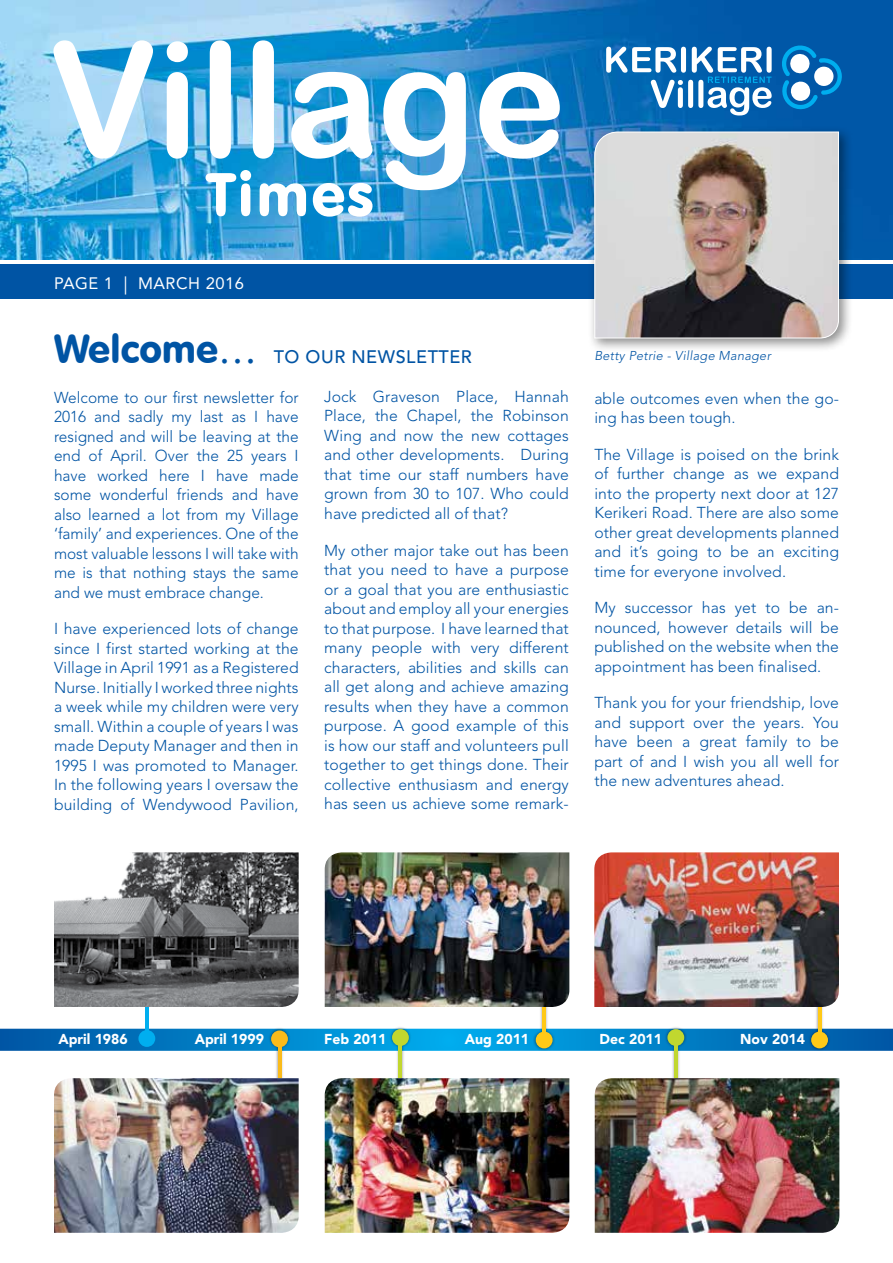
<style>
.page{position:relative;width:893px;height:1263px;background:#fff}
.page>*{position:absolute;margin:0;border:0;box-sizing:border-box;transform-origin:0 0}
.t1{font:60px "VAG Rounded BT";letter-spacing:.04em;color:#fff}
.t2{font:39px "VAG Rounded BT";color:#0054a4}
.t3{font:500 18px "Avenir";letter-spacing:.03em;color:#0054a4}
.t4{font:16.5px "Avenir";letter-spacing:.03em;color:#fff}
.t5{font:300 15.75px/19.5px "Avenir";letter-spacing:.005em;color:#0054a4;text-align:justify}
.t6{font:900 14.25px "Avenir";color:#fff}
.t7{font:italic 300 12.75px "Avenir";letter-spacing:.02em;color:#0054a4}
.s1{font-size:18.15px}
.s2{font-family:"Century Gothic"}
</style>
<div class="page">
<div style="left:0;top:261px;width:893px;height:38px;background:#0054a4"></div>
<img style="left:0;top:0;width:893px;height:259px">
<svg style="left:53px;top:40px;width:507px;height:150px"></svg>
<svg style="left:779px;top:43px;width:63px;height:69px"></svg>
<svg style="left:606px;top:47px;width:166px;height:69px"></svg>
<div style="left:588px;top:125px;width:265px;height:227px;background:#000;opacity:.45"></div>
<svg style="left:594px;top:131px;width:245px;height:208px;background:#afa7a5"></svg>
<div style="left:389px;top:1026px;width:23px;height:114px;background:#000;opacity:.45"></div>
<hr style="left:399px;top:1044px;width:3px;height:93px;background:#c1d72f">
<div style="left:664px;top:1026px;width:23px;height:114px;background:#000;opacity:.45"></div>
<hr style="left:674px;top:1044px;width:4px;height:93px;background:#c1d72f">
<div style="left:268px;top:1027px;width:23px;height:115px;background:#000;opacity:.45"></div>
<hr style="left:278px;top:1045px;width:3px;height:94px;background:#fabb1b">
<img style="left:54px;top:1078px;width:245px;height:155px">
<img style="left:325px;top:1078px;width:244px;height:155px">
<img style="left:595px;top:1078px;width:244px;height:155px">
<img style="left:0;top:852px;width:893px;height:199px">
<img style="left:594px;top:852px;width:245px;height:155px">
<h1 class="t1" style="left:207px;top:156px;width:168px">Times</h1>
<p class="t4" style="left:54px;top:274px;width:191px">PAGE 1 <span class="s1">|</span> MARCH 2016</p>
<h2 class="t2" style="left:54px;top:325px;width:204px">Welcome<span class="s2">…</span></h2>
<p class="t3" style="left:274px;top:347px;width:200px">TO OUR NEWSLETTER</p>
<p class="t5" style="left:54px;top:388px;width:246px">Welcome to our first newsletter for 2016 and sadly my last as I have resigned and will be leaving at the end of April. Over the 25 years I have worked here I have made some wonderful friends and have also learned a lot from my Village ‘family’ and experiences. One of the most valuable lessons I will take with me is that nothing stays the same and we must embrace change.</p>
<p class="t5" style="left:54px;top:619px;width:246px">I have experienced lots of change since I first started working at the Village in April 1991 as a Registered Nurse. Initially I worked three nights a week while my children were very small. Within a couple of years I was made Deputy Manager and then in 1995 I was promoted to Manager.<br>In the following years I oversaw the building of Wendywood Pavilion,</p>
<p class="t5" style="left:324px;top:387px;width:246px">Jock Graveson Place, Hannah Place, the Chapel, the Robinson Wing and now the new cottages and other developments. During that time our staff numbers have grown from 30 to 107. Who could have predicted all of that?</p>
<p class="t5" style="left:324px;top:540px;width:246px">My other major take out has been that you need to have a purpose or a goal that you are enthusiastic about and employ all your energies to that purpose. I have learned that many people with very different characters, abilities and skills can all get along and achieve amazing results when they have a common purpose. A good example of this is how our staff and volunteers pull together to get things done. Their collective enthusiasm and energy has seen us achieve some remark-</p>
<p class="t7" style="left:594px;top:348px;width:178px">Betty Petrie - Village Manager</p>
<p class="t5" style="left:594px;top:389px;width:246px">able outcomes even when the go&shy;ing has been tough.</p>
<p class="t5" style="left:594px;top:445px;width:246px">The Village is poised on the brink of further change as we expand into the property next door at 127<br>Kerikeri Road. There are also some other great developments planned and it’s going to be an exciting time for everyone involved.</p>
<p class="t5" style="left:594px;top:598px;width:246px">My successor has yet to be an&shy;nounced, however details will be published on the website when the appointment has been finalised.</p>
<p class="t5" style="left:594px;top:693px;width:246px">Thank you for your friendship, love and support over the years. You have been a great family to be part of and I wish you all well for the new adventures ahead.</p>
<p class="t6" style="left:58px;top:1031px;width:71px">April 1986</p>
<p class="t6" style="left:195px;top:1031px;width:71px">April 1999</p>
<p class="t6" style="left:324px;top:1031px;width:64px">Feb 2011</p>
<p class="t6" style="left:465px;top:1031px;width:66px">Aug 2011</p>
<p class="t6" style="left:600px;top:1031px;width:64px">Dec 2011</p>
<p class="t6" style="left:740px;top:1031px;width:66px">Nov 2014</p>
</div>
